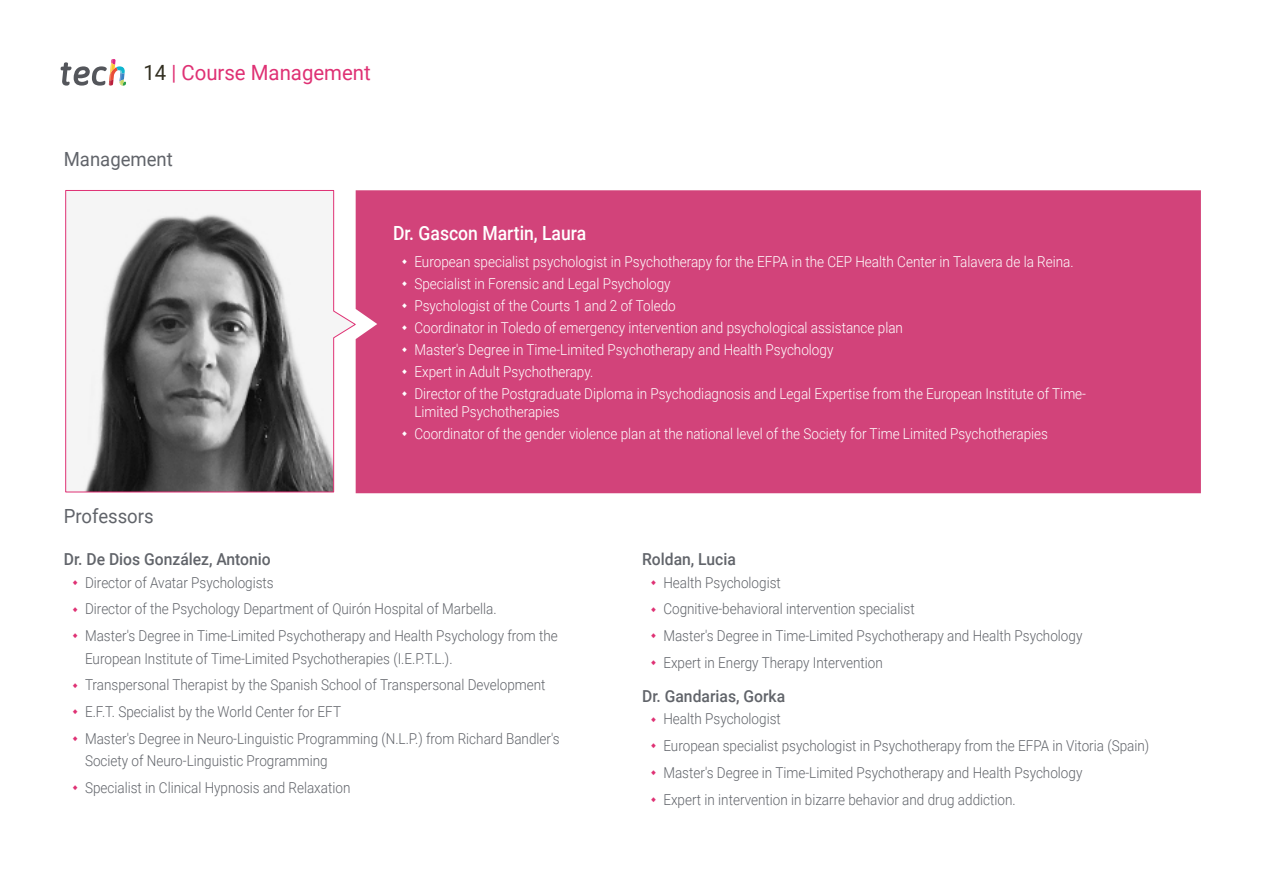
<style>
.page{position:relative;width:1263px;height:893px;background:#fff}
.page>*{position:absolute;margin:0;border:0;box-sizing:border-box;transform-origin:0 0}
.t1{font:21px "Roboto";color:#df3174}
.t2{font:500 19.5px "Roboto";color:#fff;scale:.9 1}
.t3{font:19.5px "Roboto";color:#61646a;scale:.95 1}
.t4{font:500 16.5px "Roboto";color:#61646a;scale:.95 1}
.t5{font:300 15px/26.7px "Roboto";color:#61646a;scale:.9 1}
.t6{font:300 15px/21.9px "Roboto";color:#fff;scale:.9 1}
.s1{color:#312e20}
</style>
<div class="page">
<div style="left:356px;top:190px;width:845px;height:303px;background:#d2437a"></div>
<svg style="left:65px;top:190px;width:291px;height:302px"></svg>
<svg style="left:61px;top:59px;width:65px;height:27px"></svg>
<svg style="left:403px;top:259px;width:4px;height:5px"></svg>
<svg style="left:403px;top:281px;width:4px;height:5px"></svg>
<svg style="left:403px;top:303px;width:4px;height:5px"></svg>
<svg style="left:403px;top:325px;width:4px;height:5px"></svg>
<svg style="left:403px;top:347px;width:4px;height:5px"></svg>
<svg style="left:403px;top:369px;width:4px;height:5px"></svg>
<svg style="left:403px;top:391px;width:4px;height:5px"></svg>
<svg style="left:403px;top:431px;width:4px;height:5px"></svg>
<h1 class="t1" style="left:144px;top:57px;width:229px"><span class="s1">14</span> | Course Management</h1>
<h2 class="t3" style="left:64px;top:145px;width:116px">Management</h2>
<h2 class="t3" style="left:64px;top:502px;width:96px">Professors</h2>
<h2 class="t2" style="left:393px;top:220px;width:216px">Dr. Gascon Martin, Laura</h2>
<p class="t6" style="left:414px;top:250px;width:748px">European specialist psychologist in Psychotherapy for the EFPA in the CEP Health Center in Talavera de la Reina.<br>Specialist in Forensic and Legal Psychology<br>Psychologist of the Courts 1 and 2 of Toledo<br>Coordinator in Toledo of emergency intervention and psychological assistance plan<br>Master's Degree in Time-Limited Psychotherapy and Health Psychology<br>Expert in Adult Psychotherapy.<br>Director of the Postgraduate Diploma in Psychodiagnosis and Legal Expertise from the European Institute of Time-</p>
<p class="t6" style="left:414px;top:400px;width:706px">Limited Psychotherapies<br>Coordinator of the gender violence plan at the national level of the Society for Time Limited Psychotherapies</p>
<p class="t4" style="left:64px;top:548px;width:219px">Dr. De Dios González, Antonio</p>
<p class="t5" style="left:85px;top:568px;width:527px">Director of Avatar Psychologists<br>Director of the Psychology Department of Quirón Hospital of Marbella.<br>Master's Degree in Time-Limited Psychotherapy and Health Psychology from the</p>
<p class="t5" style="left:85px;top:644px;width:529px">European Institute of Time-Limited Psychotherapies (I.E.P.T.L.).<br>Transpersonal Therapist by the Spanish School of Transpersonal Development E.F.T. Specialist by the World Center for EFT<br>Master's Degree in Neuro-Linguistic Programming (N.L.P.) from Richard Bandler's</p>
<p class="t5" style="left:85px;top:747px;width:296px">Society of Neuro-Linguistic Programming<br>Specialist in Clinical Hypnosis and Relaxation</p>
<p class="t4" style="left:642px;top:548px;width:100px">Roldan, Lucia</p>
<p class="t5" style="left:663px;top:568px;width:467px">Health Psychologist<br>Cognitive-behavioral intervention specialist<br>Master's Degree in Time-Limited Psychotherapy and Health Psychology Expert in Energy Therapy Intervention</p>
<p class="t4" style="left:642px;top:685px;width:152px">Dr. Gandarias, Gorka</p>
<p class="t5" style="left:663px;top:705px;width:541px">Health Psychologist<br>European specialist psychologist in Psychotherapy from the EFPA in Vitoria (Spain)<br>Master's Degree in Time-Limited Psychotherapy and Health Psychology<br>Expert in intervention in bizarre behavior and drug addiction.</p>
</div>
